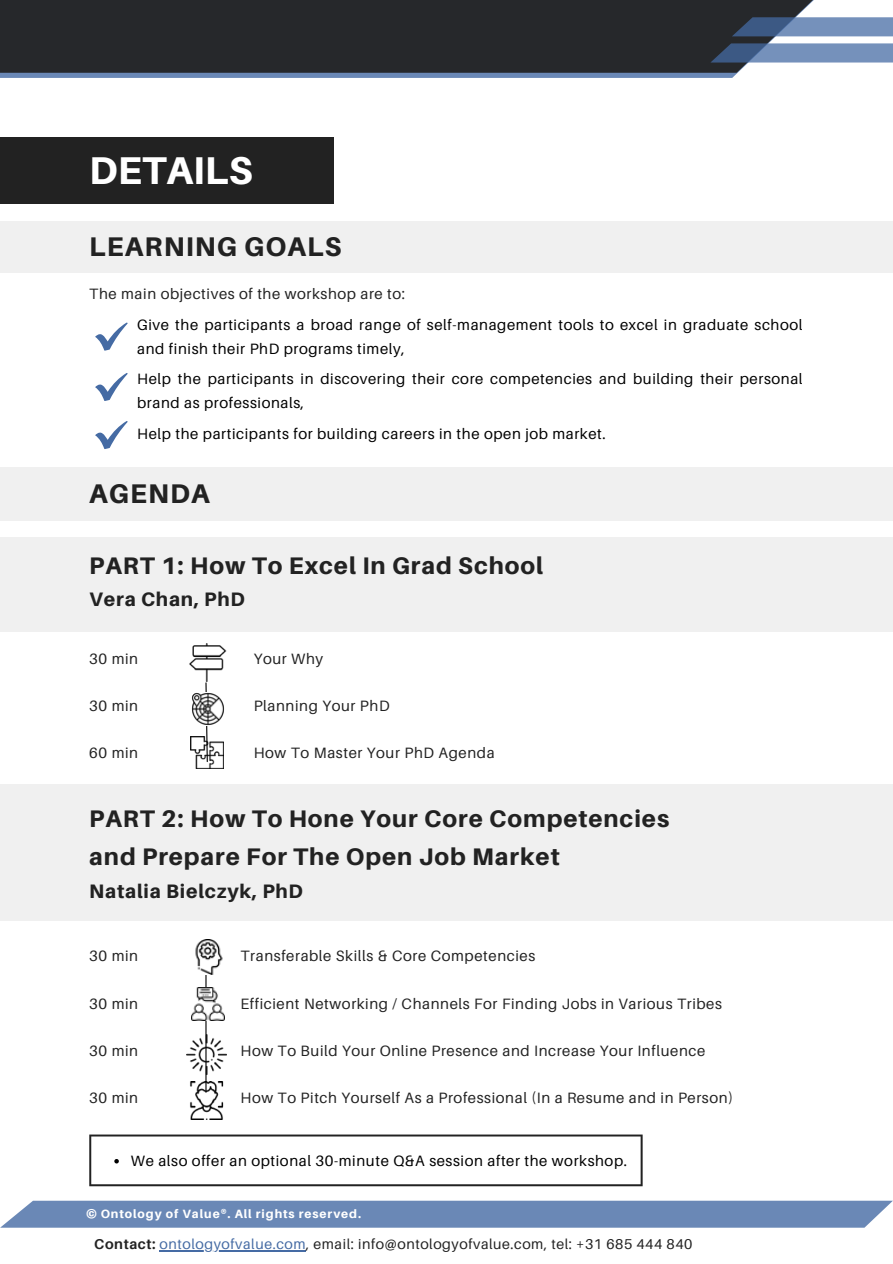
<style>
.page{position:relative;width:893px;height:1264px;background:#fff}
.page>*{position:absolute;margin:0;border:0;box-sizing:border-box;transform-origin:0 0}
.t1{font:800 38.7px "Aileron";color:#fff}
.t2{font:800 27px "Aileron";letter-spacing:.04em;color:#222}
.t3{font:800 24px/38.2px "Aileron";letter-spacing:.04em;color:#222}
.t4{font:800 19.5px "Aileron";letter-spacing:.04em;color:#222}
.t5{font:15px/23.5px "Aileron";letter-spacing:.04em;color:#000}
.t6{font:15px "Aileron";letter-spacing:.04em;color:#222}
.t7{font:14.25px "Aileron";letter-spacing:.04em;color:#222}
.t8{font:800 12px "Aileron";letter-spacing:.08em;color:#fff}
.s1{font-weight:700}
.s2{color:#456ba4}
</style>
<div class="page">
<div style="left:0;top:221px;width:892px;height:52px;background:#f0f0f0"></div>
<div style="left:0;top:466px;width:892px;height:54px;background:#f0f0f0"></div>
<svg style="left:205px;top:682px;width:3px;height:54px"></svg>
<img style="left:192px;top:692px;width:32px;height:33px">
<svg style="left:89px;top:1134px;width:553px;height:52px"></svg>
<img style="left:189px;top:643px;width:37px;height:39px">
<img style="left:190px;top:736px;width:33px;height:32px">
<div style="left:0;top:137px;width:333px;height:67px;background:#222"></div>
<div style="left:0;top:537px;width:892px;height:94px;background:#f0f0f0"></div>
<hr style="left:205px;top:968px;width:1px;height:124px;background:#000">
<div style="left:0;top:784px;width:892px;height:136px;background:#f0f0f0"></div>
<img style="left:192px;top:987px;width:32px;height:33px">
<img style="left:195px;top:939px;width:28px;height:35px">
<img style="left:187px;top:1034px;width:39px;height:40px">
<svg style="left:0;top:73px;width:738px;height:5px;background:#6c8ab7"></svg>
<div style="left:0;top:0;width:833px;height:73px;background:#26282b"></div>
<svg style="left:731px;top:17px;width:161px;height:19px;background:#617ba2"></svg>
<svg style="left:710px;top:43px;width:182px;height:20px;background:#6882a8"></svg>
<div style="left:1px;top:1200px;width:891px;height:27px;background:#6a88b6"></div>
<img style="left:190px;top:1081px;width:34px;height:38px">
<svg style="left:95px;top:322px;width:33px;height:28px"></svg>
<svg style="left:95px;top:373px;width:33px;height:28px"></svg>
<svg style="left:95px;top:421px;width:33px;height:28px"></svg>
<hr style="left:159px;top:1250px;width:147px;height:1px;background:#456ba4">
<h1 class="t1" style="left:89px;top:147px;width:165px">DETAILS</h1>
<h2 class="t2" style="left:89px;top:230px;width:254px">LEARNING GOALS</h2>
<p class="t6" style="left:89px;top:284px;width:317px">The main objectives of the workshop are to:</p>
<p class="t5" style="left:137px;top:313px;width:666px">Give the participants a broad range of self-management tools to excel in graduate school and finish their PhD programs timely,</p>
<p class="t5" style="left:137px;top:367px;width:667px">Help the participants in discovering their core competencies and building their personal brand as professionals,</p>
<p class="t5" style="left:137px;top:421px;width:470px">Help the participants for building careers in the open job market.</p>
<h2 class="t2" style="left:89px;top:476px;width:122px">AGENDA</h2>
<h3 class="t3" style="left:89px;top:545px;width:455px">PART 1: How To Excel In Grad School</h3>
<h3 class="t4" style="left:89px;top:587px;width:157px">Vera Chan, PhD</h3>
<p class="t6" style="left:89px;top:649px;width:50px">30 min</p>
<p class="t6" style="left:89px;top:696px;width:50px">30 min</p>
<p class="t6" style="left:89px;top:743px;width:50px">60 min</p>
<p class="t6" style="left:254px;top:649px;width:71px">Your Why</p>
<p class="t6" style="left:254px;top:696px;width:137px">Planning Your PhD</p>
<p class="t6" style="left:254px;top:743px;width:242px">How To Master Your PhD Agenda</p>
<h3 class="t3" style="left:89px;top:798px;width:581px">PART 2: How To Hone Your Core Competencies and Prepare For The Open Job Market</h3>
<h3 class="t4" style="left:89px;top:878px;width:215px">Natalia Bielczyk, PhD</h3>
<p class="t6" style="left:89px;top:946px;width:50px">30 min</p>
<p class="t6" style="left:89px;top:994px;width:50px">30 min</p>
<p class="t6" style="left:89px;top:1041px;width:50px">30 min</p>
<p class="t6" style="left:89px;top:1088px;width:50px">30 min</p>
<p class="t6" style="left:240px;top:946px;width:296px">Transferable Skills &amp; Core Competencies</p>
<p class="t6" style="left:240px;top:994px;width:483px">Efficient Networking / Channels For Finding Jobs in Various Tribes</p>
<p class="t6" style="left:240px;top:1041px;width:466px">How To Build Your Online Presence and Increase Your Influence</p>
<p class="t6" style="left:240px;top:1088px;width:494px">How To Pitch Yourself As a Professional (In a Resume and in Person)</p>
<p class="t5" style="left:131px;top:1148px;width:497px">We also offer an optional 30-minute Q&amp;A session after the workshop.</p>
<p class="t8" style="left:86px;top:1206px;width:276px">© Ontology of Value®. All rights reserved.</p>
<p class="t7" style="left:94px;top:1235px;width:599px"><span class="s1">Contact:</span> <span class="s2">ontologyofvalue.com</span>, email: info@ontologyofvalue.com, tel: +31 685 444 840</p>
</div>
